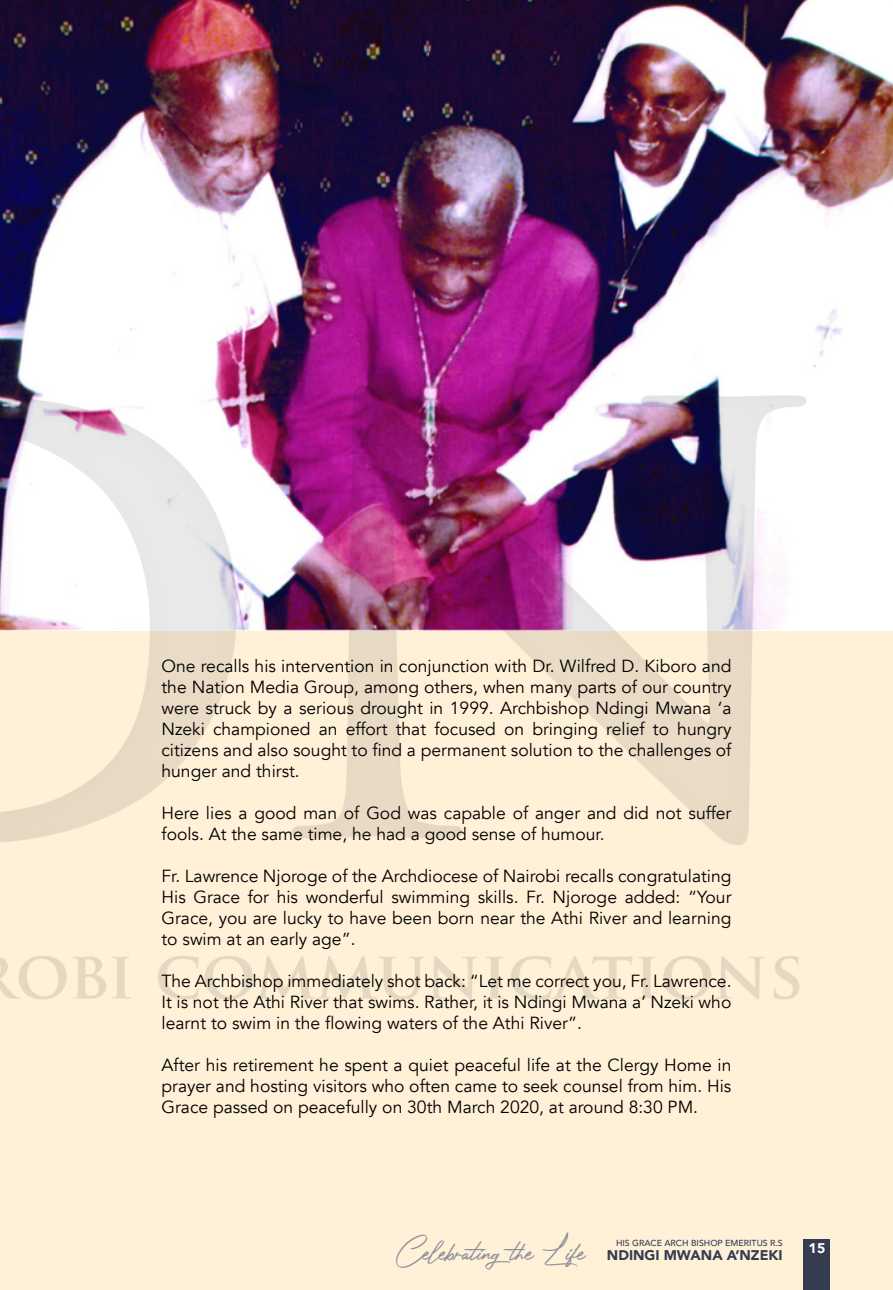
<style>
.page{position:relative;width:893px;height:1290px;background:#fff}
.page>*{position:absolute;margin:0;border:0;box-sizing:border-box;transform-origin:0 0}
.t1{font:31.5px "Photograph Signature";color:#8c8f97}
.t2{font:17.5px/21px "Avenir";color:#000;text-align:justify}
.t3{font:900 14px "Avenir";color:#353c50}
.t4{font:900 14px "Avenir";color:#fff}
.t5{font:500 8.75px "Avenir";color:#353c50}
</style>
<div class="page">
<img style="left:0;top:0;width:893px;height:1290px">
<p class="t2" style="left:161px;top:656px;width:571px">One recalls his intervention in conjunction with Dr. Wilfred D. Kiboro and the Nation Media Group, among others, when many parts of our country were struck by a serious drought in 1999. Archbishop Ndingi Mwana ‘a Nzeki championed an effort that focused on bringing relief to hungry citizens and also sought to find a permanent solution to the challenges of hunger and thirst.</p>
<p class="t2" style="left:161px;top:803px;width:571px">Here lies a good man of God was capable of anger and did not suffer fools. At the same time, he had a good sense of humour.</p>
<p class="t2" style="left:161px;top:866px;width:571px">Fr. Lawrence Njoroge of the Archdiocese of Nairobi recalls congratulating His Grace for his wonderful swimming skills. Fr. Njoroge added: “Your Grace, you are lucky to have been born near the Athi River and learning to swim at an early age”.</p>
<p class="t2" style="left:161px;top:971px;width:571px">The Archbishop immediately shot back: “Let me correct you, Fr. Lawrence.<br>It is not the Athi River that swims. Rather, it is Ndingi Mwana a’ Nzeki who learnt to swim in the flowing waters of the Athi River”.</p>
<p class="t2" style="left:161px;top:1055px;width:572px">After his retirement he spent a quiet peaceful life at the Clergy Home in prayer and hosting visitors who often came to seek counsel from him. His Grace passed on peacefully on 30th March 2020, at around 8:30 PM.</p>
<h1 class="t1" style="left:396px;top:1224px;width:191px">Celebratingthe Life</h1>
<p class="t5" style="left:616px;top:1236px;width:168px">HIS GRACE ARCH BISHOP EMERITUS R.S</p>
<p class="t3" style="left:607px;top:1243px;width:177px">NDINGI MWANA A’NZEKI</p>
<p class="t4" style="left:808px;top:1236px;width:18px">15</p>
</div>
